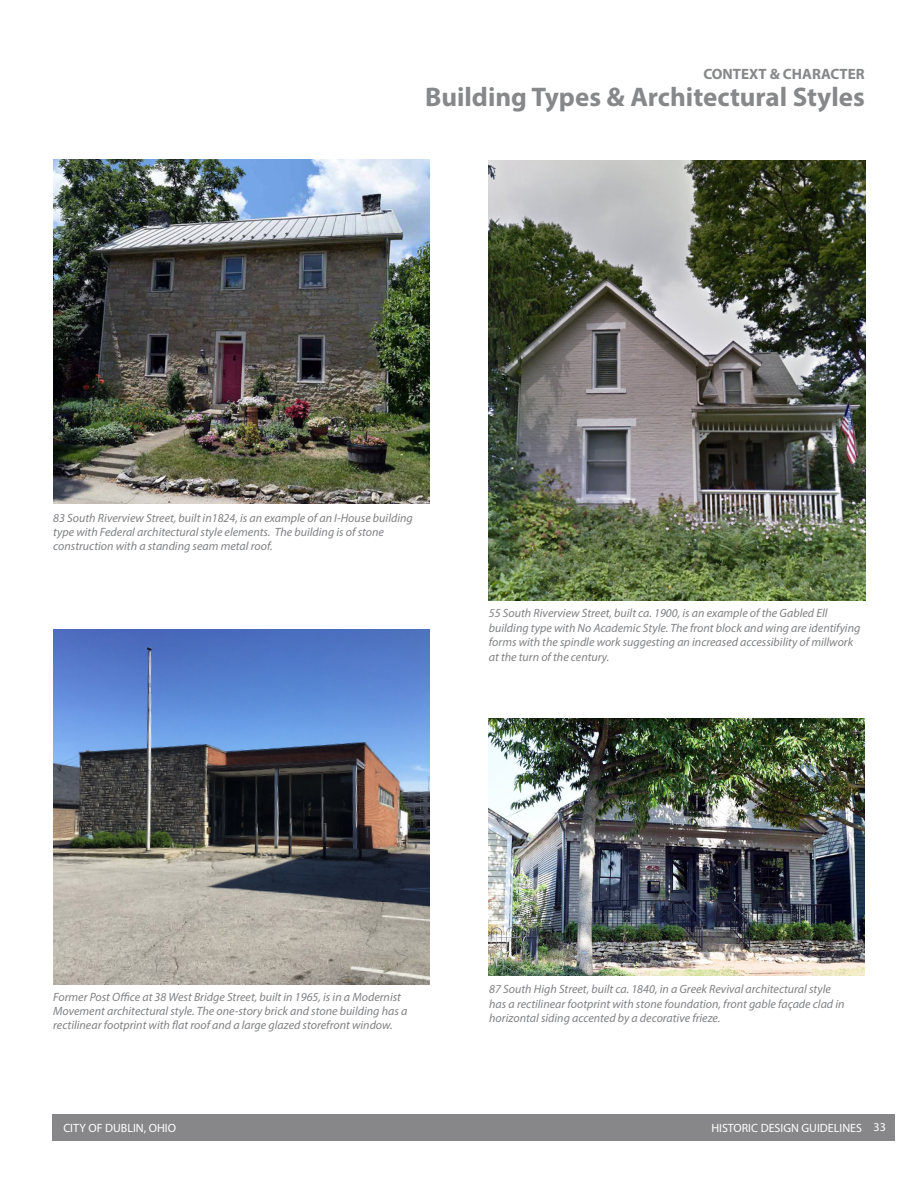
<style>
.page{position:relative;width:918px;height:1188px;background:#fff}
.page>*{position:absolute;margin:0;border:0;box-sizing:border-box;transform-origin:0 0}
.Header_Chapter_Topic{font:700 27px "Myriad Pro";color:#878889}
.Header_Chapter{font:700 15px "Myriad Pro";color:#878889}
.Photo_Graphic_Captions{font:italic 12px/14.4px "Myriad Pro";color:#808183}
.t1{font:12px "Myriad Pro";color:#fff}
</style>
<div class="page">
<div style="left:52px;top:1114px;width:844px;height:27px;background:#878789"></div>
<img style="left:53px;top:629px;width:377px;height:356px">
<img style="left:53px;top:159px;width:377px;height:345px">
<img style="left:489px;top:161px;width:376px;height:440px">
<img style="left:489px;top:718px;width:376px;height:258px">
<p class="Header_Chapter" style="left:703px;top:64px;width:163px">CONTEXT &amp; CHARACTER</p>
<p class="Header_Chapter_Topic" style="left:425px;top:79px;width:441px">Building Types &amp; Architectural Styles</p>
<p class="Photo_Graphic_Captions" style="left:53px;top:510px;width:361px">83 South Riverview Street, built in1824, is an example of an I-House building type with Federal architectural style elements. The building is of stone construction with a standing seam metal roof.</p>
<p class="Photo_Graphic_Captions" style="left:489px;top:606px;width:373px">55 South Riverview Street, built ca. 1900, is an example of the Gabled Ell building type with No Academic Style. The front block and wing are identifying forms with the spindle work suggesting an increased accessibility of millwork at the turn of the century.</p>
<p class="Photo_Graphic_Captions" style="left:53px;top:989px;width:356px">Former Post Office at 38 West Bridge Street, built in 1965, is in a Modernist<br>Movement architectural style. The one-story brick and stone building has a rectilinear footprint with flat roof and a large glazed storefront window.</p>
<p class="Photo_Graphic_Captions" style="left:489px;top:982px;width:357px">87 South High Street, built ca. 1840, in a Greek Revival architectural style has a rectilinear footprint with stone foundation, front gable façade clad in horizontal siding accented by a decorative frieze.</p>
<p class="t1" style="left:63px;top:1120px;width:114px">CITY OF DUBLIN, OHIO</p>
<p class="t1" style="left:711px;top:1120px;width:176px">HISTORIC DESIGN GUIDELINES 33</p>
</div>
